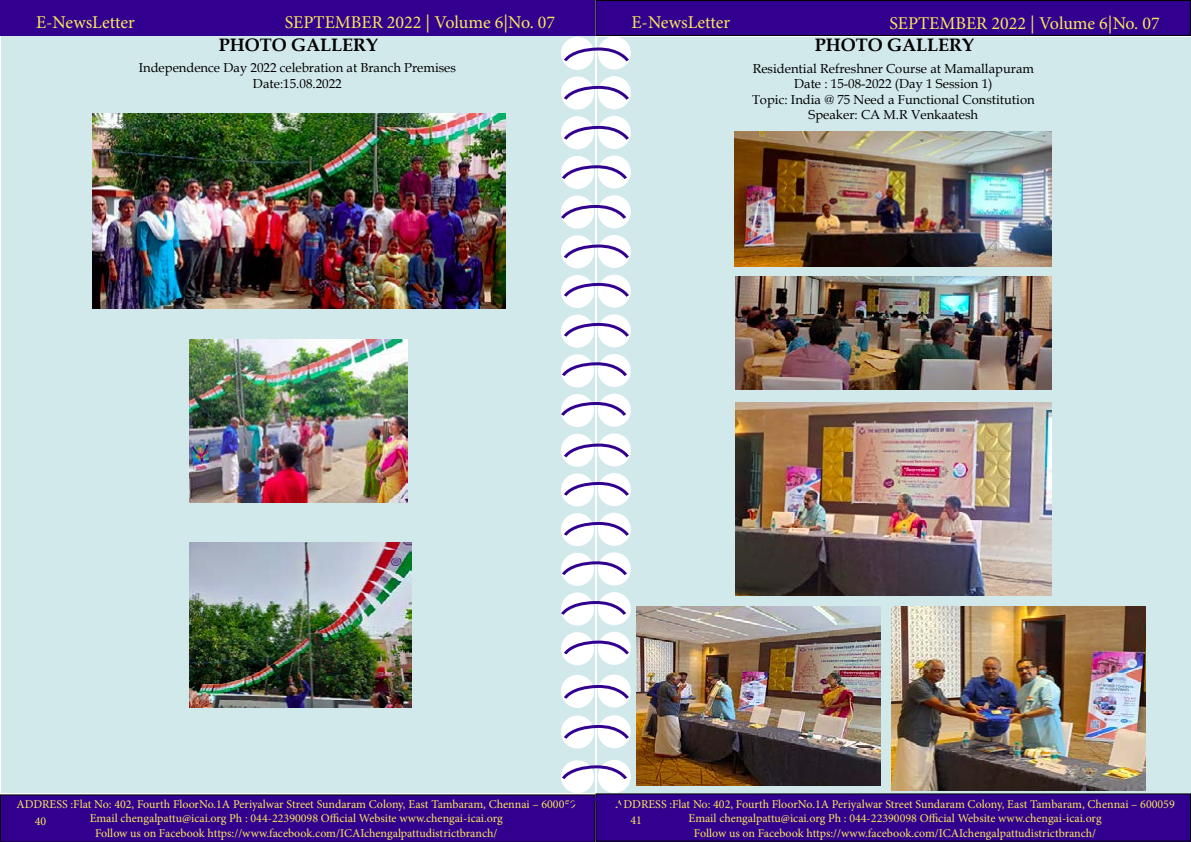
<style>
.page{position:relative;width:1191px;height:842px;background:#fff}
.page>*{position:absolute;margin:0;border:0;box-sizing:border-box;transform-origin:0 0}
.t1{font:18px "Minion Pro";color:#fce85d}
.t2{font:700 18px "Book Antiqua";color:#000}
.t3{font:13px/15.6px "Book Antiqua";color:#000;text-align:center}
.t4{font:12px/14.4px "Minion Pro";color:#fce85d;text-align:center}
</style>
<div class="page">
<div style="left:1px;top:36px;width:593px;height:757px;background:#d2e9ec"></div>
<div style="left:597px;top:37px;width:593px;height:757px;background:#d2e9ec"></div>
<div style="left:0;top:0;width:595px;height:36px;background:#32008f"></div>
<div style="left:596px;top:0;width:594px;height:36px;background:#32008f"></div>
<div style="left:595px;top:0;width:595px;height:36px;border:1px solid #000"></div>
<div style="left:596px;top:794px;width:594px;height:47px;background:#32008f"></div>
<div style="left:595px;top:793px;width:596px;height:49px;border:1px solid #000"></div>
<div style="left:598px;top:36px;width:33px;height:34px;background:#fff;border-radius:50%"></div>
<div style="left:561px;top:37px;width:33px;height:33px;background:#fff;border-radius:50%"></div>
<div style="left:598px;top:76px;width:33px;height:33px;background:#fff;border-radius:50%"></div>
<div style="left:561px;top:77px;width:33px;height:33px;background:#fff;border-radius:50%"></div>
<div style="left:598px;top:116px;width:33px;height:33px;background:#fff;border-radius:50%"></div>
<div style="left:561px;top:116px;width:33px;height:33px;background:#fff;border-radius:50%"></div>
<div style="left:598px;top:156px;width:33px;height:33px;background:#fff;border-radius:50%"></div>
<div style="left:561px;top:156px;width:33px;height:33px;background:#fff;border-radius:50%"></div>
<div style="left:598px;top:195px;width:33px;height:33px;background:#fff;border-radius:50%"></div>
<div style="left:561px;top:196px;width:33px;height:33px;background:#fff;border-radius:50%"></div>
<div style="left:598px;top:235px;width:33px;height:33px;background:#fff;border-radius:50%"></div>
<div style="left:561px;top:235px;width:33px;height:33px;background:#fff;border-radius:50%"></div>
<div style="left:598px;top:275px;width:33px;height:33px;background:#fff;border-radius:50%"></div>
<div style="left:561px;top:275px;width:33px;height:33px;background:#fff;border-radius:50%"></div>
<div style="left:598px;top:314px;width:33px;height:33px;background:#fff;border-radius:50%"></div>
<div style="left:561px;top:315px;width:33px;height:33px;background:#fff;border-radius:50%"></div>
<div style="left:598px;top:354px;width:33px;height:33px;background:#fff;border-radius:50%"></div>
<div style="left:561px;top:354px;width:33px;height:33px;background:#fff;border-radius:50%"></div>
<div style="left:598px;top:394px;width:33px;height:33px;background:#fff;border-radius:50%"></div>
<div style="left:561px;top:394px;width:33px;height:33px;background:#fff;border-radius:50%"></div>
<div style="left:598px;top:433px;width:33px;height:33px;background:#fff;border-radius:50%"></div>
<div style="left:561px;top:434px;width:33px;height:33px;background:#fff;border-radius:50%"></div>
<div style="left:598px;top:473px;width:33px;height:33px;background:#fff;border-radius:50%"></div>
<div style="left:561px;top:473px;width:33px;height:33px;background:#fff;border-radius:50%"></div>
<div style="left:598px;top:513px;width:33px;height:33px;background:#fff;border-radius:50%"></div>
<div style="left:561px;top:513px;width:33px;height:33px;background:#fff;border-radius:50%"></div>
<div style="left:598px;top:552px;width:33px;height:33px;background:#fff;border-radius:50%"></div>
<div style="left:561px;top:553px;width:33px;height:33px;background:#fff;border-radius:50%"></div>
<div style="left:598px;top:592px;width:33px;height:33px;background:#fff;border-radius:50%"></div>
<div style="left:561px;top:592px;width:33px;height:33px;background:#fff;border-radius:50%"></div>
<div style="left:598px;top:632px;width:33px;height:33px;background:#fff;border-radius:50%"></div>
<div style="left:561px;top:632px;width:33px;height:33px;background:#fff;border-radius:50%"></div>
<div style="left:598px;top:674px;width:33px;height:33px;background:#fff;border-radius:50%"></div>
<div style="left:561px;top:675px;width:33px;height:33px;background:#fff;border-radius:50%"></div>
<div style="left:598px;top:715px;width:33px;height:33px;background:#fff;border-radius:50%"></div>
<div style="left:561px;top:715px;width:33px;height:34px;background:#fff;border-radius:50%"></div>
<div style="left:598px;top:760px;width:33px;height:33px;background:#fff;border-radius:50%"></div>
<div style="left:561px;top:760px;width:33px;height:33px;background:#fff;border-radius:50%"></div>
<svg style="left:562px;top:45px;width:68px;height:19px"></svg>
<svg style="left:562px;top:441px;width:68px;height:19px"></svg>
<svg style="left:562px;top:242px;width:68px;height:19px"></svg>
<svg style="left:562px;top:638px;width:68px;height:19px"></svg>
<svg style="left:562px;top:84px;width:68px;height:18px"></svg>
<svg style="left:562px;top:480px;width:68px;height:18px"></svg>
<svg style="left:562px;top:281px;width:68px;height:18px"></svg>
<svg style="left:562px;top:683px;width:68px;height:18px"></svg>
<svg style="left:562px;top:124px;width:68px;height:18px"></svg>
<svg style="left:562px;top:520px;width:68px;height:18px"></svg>
<svg style="left:562px;top:321px;width:68px;height:18px"></svg>
<svg style="left:562px;top:723px;width:68px;height:18px"></svg>
<svg style="left:561px;top:163px;width:68px;height:18px"></svg>
<svg style="left:561px;top:559px;width:68px;height:18px"></svg>
<svg style="left:561px;top:360px;width:68px;height:18px"></svg>
<svg style="left:561px;top:763px;width:67px;height:18px"></svg>
<svg style="left:561px;top:203px;width:65px;height:18px"></svg>
<svg style="left:561px;top:599px;width:65px;height:18px"></svg>
<svg style="left:561px;top:400px;width:67px;height:18px"></svg>
<div style="left:0;top:794px;width:628px;height:48px;background:#32008f"></div>
<img style="left:92px;top:113px;width:413px;height:195px">
<img style="left:190px;top:339px;width:218px;height:164px">
<img style="left:190px;top:542px;width:221px;height:165px">
<img style="left:735px;top:276px;width:316px;height:113px">
<img style="left:735px;top:402px;width:316px;height:193px">
<img style="left:636px;top:606px;width:244px;height:179px">
<img style="left:891px;top:606px;width:254px;height:184px">
<img style="left:735px;top:131px;width:316px;height:135px">
<h1 class="t1" style="left:36px;top:10px;width:100px">E-NewsLetter</h1>
<h1 class="t1" style="left:285px;top:10px;width:272px">SEPTEMBER 2022 | Volume 6|No. 07</h1>
<h1 class="t2" style="left:219px;top:32px;width:161px">PHOTO GALLERY</h1>
<p class="t3" style="left:139px;top:60px;width:319px">Independence Day 2022 celebration at Branch Premises<br>Date:15.08.2022</p>
<h1 class="t1" style="left:631px;top:10px;width:100px">E-NewsLetter</h1>
<h1 class="t1" style="left:889px;top:11px;width:272px">SEPTEMBER 2022 | Volume 6|No. 07</h1>
<h1 class="t2" style="left:814px;top:32px;width:161px">PHOTO GALLERY</h1>
<p class="t3" style="left:752px;top:60px;width:284px">Residential Refreshner Course at Mamallapuram Date : 15-08-2022 (Day 1 Session 1)<br>Topic: India @ 75 Need a Functional Constitution Speaker: CA M.R Venkaatesh</p>
<p class="t4" style="left:16px;top:797px;width:561px">ADDRESS :Flat No: 402, Fourth FloorNo.1A Periyalwar Street Sundaram Colony, East Tambaram, Chennai – 600059<br>Email chengalpattu@icai.org Ph : 044-22390098 Official Website www.chengai-icai.org<br>Follow us on Facebook https://www.facebook.com/ICAIchengalpattudistrictbranch/</p>
<p class="t4" style="left:35px;top:814px;width:13px">40</p>
<p class="t4" style="left:615px;top:797px;width:561px">ADDRESS :Flat No: 402, Fourth FloorNo.1A Periyalwar Street Sundaram Colony, East Tambaram, Chennai – 600059<br>Email chengalpattu@icai.org Ph : 044-22390098 Official Website www.chengai-icai.org<br>Follow us on Facebook https://www.facebook.com/ICAIchengalpattudistrictbranch/</p>
<p class="t4" style="left:630px;top:813px;width:13px">41</p>
</div>
